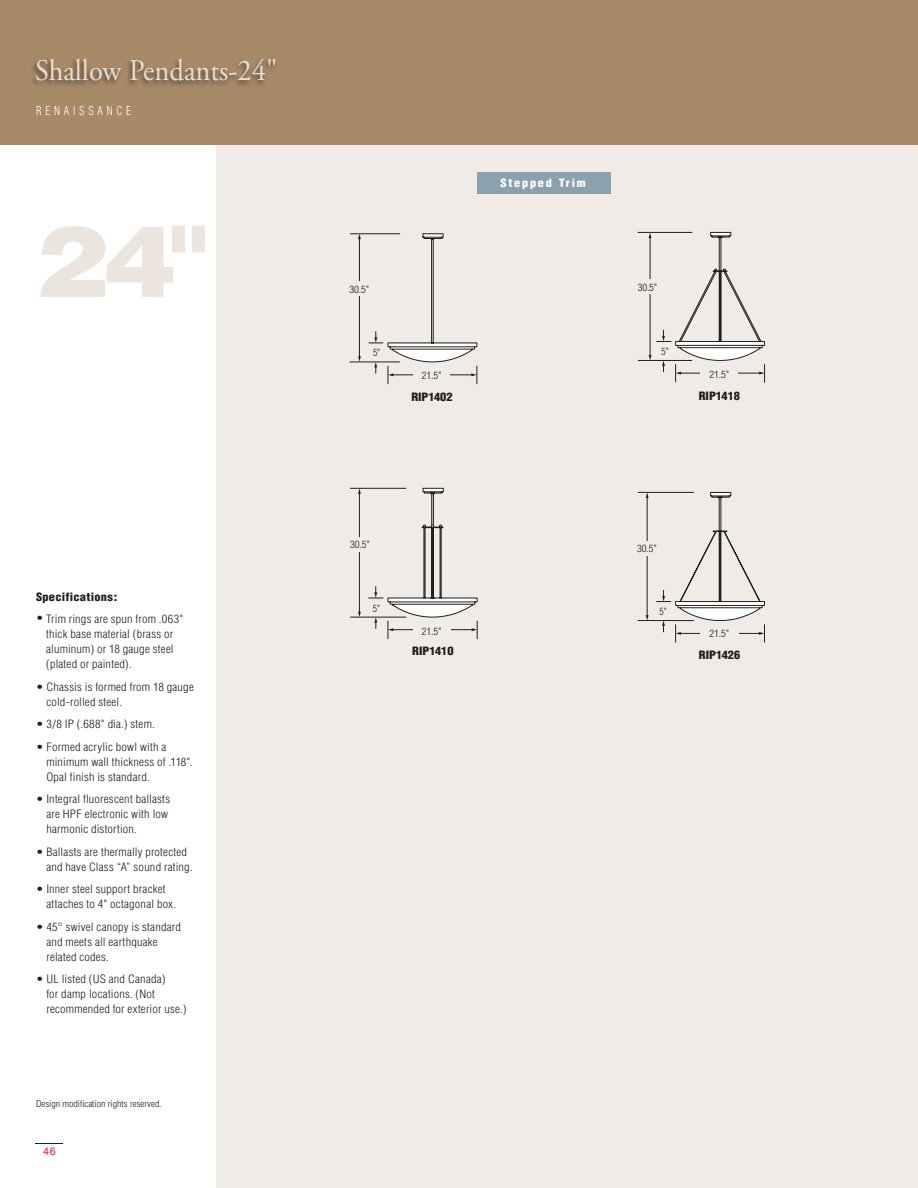
<style>
.page{position:relative;width:918px;height:1188px;background:#fff}
.page>*{position:absolute;margin:0;border:0;box-sizing:border-box;transform-origin:0 0}
.t1{font:900 99px "Helvetica";color:#ece5dd;scale:1.1 1}
.t2{font:30px "Adobe Garamond";color:#e7dfd5;scale:.95 1}
.t3{font:300 condensed 12px "Helvetica";letter-spacing:.35em;color:#fff;scale:.9 1}
.t4{font:300 condensed 11.25px/15px "Helvetica";letter-spacing:.02em;color:#231f20;scale:1.1 1}
.t5{font:900 condensed 11.25px "Helvetica";color:#231f20;scale:1.1 1}
.t6{font:900 condensed 11.25px "Helvetica";letter-spacing:.02em;color:#231f20;scale:1.1 1}
.t7{font:900 condensed 11.25px "Helvetica";letter-spacing:.14em;color:#fff;scale:1.1 1}
.t8{font:10.8px "Helvetica";color:#ed1b2f}
.t9{font:300 condensed 9.9px "Helvetica";letter-spacing:-.015em;color:#231f20;scale:1.1 1}
.t10{font:300 condensed 9.9px "Helvetica";letter-spacing:-.015em;color:#231f20}
.t11{font:300 condensed 9px "Helvetica";color:#231f20;scale:1.1 1}
</style>
<div class="page">
<div style="left:216px;top:115px;width:702px;height:1073px;background:#f0ebe6"></div>
<div style="left:477px;top:173px;width:133px;height:21px;background:#8ba1ae"></div>
<svg style="left:349px;top:233px;width:128px;height:151px"></svg>
<hr style="left:350px;top:488px;width:56px;height:1px;background:#231f20">
<hr style="left:351px;top:617px;width:55px;height:1px;background:#231f20">
<hr style="left:359px;top:492px;width:1px;height:121px;background:#231f20">
<svg style="left:358px;top:488px;width:3px;height:6px"></svg>
<svg style="left:358px;top:612px;width:3px;height:5px"></svg>
<svg style="left:369px;top:488px;width:109px;height:151px"></svg>
<svg style="left:637px;top:232px;width:128px;height:151px"></svg>
<svg style="left:637px;top:492px;width:128px;height:151px"></svg>
<div style="left:700px;top:624px;width:39px;height:18px;background:#f0ebe6"></div>
<div style="left:623px;top:541px;width:48px;height:14px;background:#f0ebe6"></div>
<div style="left:701px;top:365px;width:37px;height:17px;background:#f0ebe6"></div>
<div style="left:623px;top:280px;width:49px;height:14px;background:#f0ebe6"></div>
<div style="left:413px;top:622px;width:37px;height:17px;background:#f0ebe6"></div>
<div style="left:336px;top:537px;width:48px;height:15px;background:#f0ebe6"></div>
<div style="left:413px;top:367px;width:37px;height:17px;background:#f0ebe6"></div>
<div style="left:335px;top:282px;width:49px;height:14px;background:#f0ebe6"></div>
<div style="left:0;top:0;width:918px;height:144px;background:#a88a69"></div>
<img style="left:32px;top:60px;width:244px;height:26px">
<svg style="left:36px;top:1143px;width:27px;height:1px"></svg>
<h2 class="t2" style="left:35px;top:59px;width:257px">Shallow Pendants-24"</h2>
<p class="t3" style="left:36px;top:106px;width:107px">RENAISSANCE</p>
<h1 class="t1" style="left:34px;top:226px;width:166px">24"</h1>
<p class="t6" style="left:36px;top:592px;width:75px">Specifications:</p>
<p class="t4" style="left:46px;top:612px;width:126px;text-indent:-10px">• Trim rings are spun from .063" thick base material (brass or aluminum) or 18 gauge steel (plated or painted).</p>
<p class="t4" style="left:46px;top:680px;width:136px;text-indent:-10px">• Chassis is formed from 18 gauge cold-rolled steel.</p>
<p class="t4" style="left:36px;top:717px;width:110px">• 3/8 IP (.688" dia.) stem.</p>
<p class="t4" style="left:46px;top:740px;width:135px;text-indent:-10px">• Formed acrylic bowl with a minimum wall thickness of .118".<br>Opal finish is standard.</p>
<p class="t4" style="left:46px;top:792px;width:114px;text-indent:-10px">• Integral fluorescent ballasts are HPF electronic with low harmonic distortion.</p>
<p class="t4" style="left:46px;top:845px;width:135px;text-indent:-10px">• Ballasts are thermally protected and have Class “A” sound rating.</p>
<p class="t4" style="left:46px;top:882px;width:119px;text-indent:-10px">• Inner steel support bracket attaches to 4" octagonal box.</p>
<p class="t4" style="left:46px;top:920px;width:124px;text-indent:-10px">• 45° swivel canopy is standard and meets all earthquake related codes.</p>
<p class="t4" style="left:46px;top:972px;width:129px;text-indent:-10px">• UL listed (US and Canada)<br>for damp locations. (Not recommended for exterior use.)</p>
<p class="t11" style="left:36px;top:1100px;width:116px">Design modification rights reserved.</p>
<p class="t8" style="left:43px;top:1148px;width:14px">46</p>
<p class="t9" style="left:350px;top:286px;width:19px">30.5"</p>
<p class="t10" style="left:373px;top:349px;width:9px">5"</p>
<p class="t9" style="left:422px;top:372px;width:19px">21.5"</p>
<p class="t5" style="left:411px;top:393px;width:39px">RIP1402</p>
<p class="t7" style="left:500px;top:179px;width:79px">Stepped Trim</p>
<p class="t9" style="left:638px;top:283px;width:19px">30.5"</p>
<p class="t10" style="left:661px;top:347px;width:9px">5"</p>
<p class="t9" style="left:709px;top:370px;width:19px">21.5"</p>
<p class="t5" style="left:699px;top:392px;width:39px">RIP1418</p>
<p class="t9" style="left:350px;top:541px;width:19px">30.5"</p>
<p class="t10" style="left:373px;top:604px;width:9px">5"</p>
<p class="t9" style="left:422px;top:627px;width:19px">21.5"</p>
<p class="t5" style="left:412px;top:646px;width:39px">RIP1410</p>
<p class="t9" style="left:637px;top:545px;width:19px">30.5"</p>
<p class="t10" style="left:660px;top:607px;width:9px">5"</p>
<p class="t9" style="left:710px;top:630px;width:19px">21.5"</p>
<p class="t5" style="left:699px;top:650px;width:39px">RIP1426</p>
</div>
